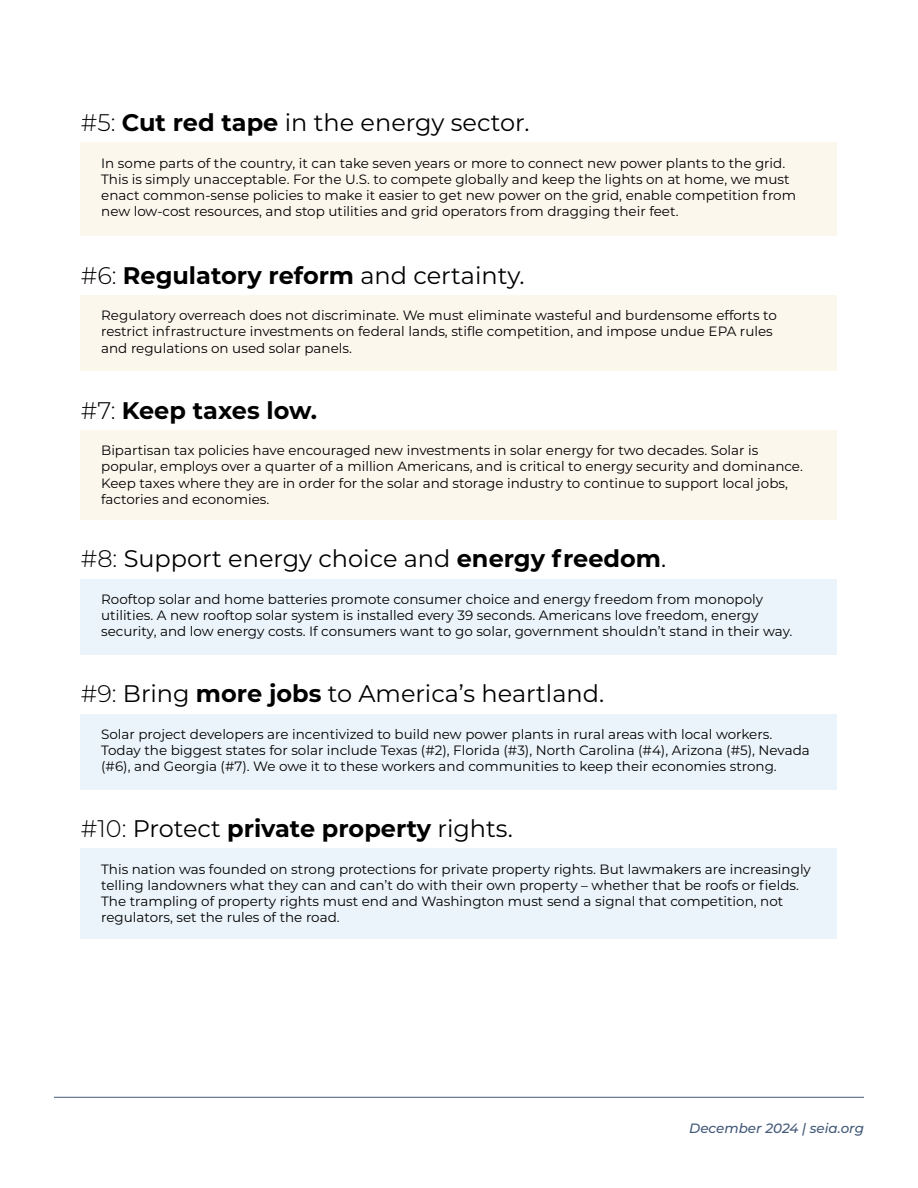
<style>
.page{position:relative;width:918px;height:1188px;background:#fff}
.page>*{position:absolute;margin:0;border:0;box-sizing:border-box;transform-origin:0 0}
.t1{font:24px "Montserrat";color:#000}
.t2{font:700 24px "Montserrat";color:#000}
.t3{font:13.5px/16.2px "Montserrat";color:#000}
.t4{font:italic 500 13.5px "Montserrat";color:#435a78}
.s1{font-weight:300}
.s2{font-weight:700}
.s3{font-weight:400}
</style>
<div class="page">
<hr style="left:54px;top:1097px;width:810px;height:1px;background:#435a78">
<div style="left:81px;top:143px;width:756px;height:93px;background:#fcf7ed"></div>
<div style="left:81px;top:295px;width:756px;height:76px;background:#fcf7ed"></div>
<div style="left:81px;top:430px;width:756px;height:90px;background:#fcf7ed"></div>
<div style="left:81px;top:579px;width:756px;height:76px;background:#ebf4fa"></div>
<div style="left:81px;top:714px;width:756px;height:75px;background:#ebf4fa"></div>
<div style="left:81px;top:849px;width:756px;height:90px;background:#ebf4fa"></div>
<h1 class="t1" style="left:81px;top:106px;width:450px"><span class="s1">#5:</span> <span class="s2">Cut red tape</span> in the energy sector.</h1>
<p class="t3" style="left:101px;top:154px;width:696px">In some parts of the country, it can take seven years or more to connect new power plants to the grid.<br>This is simply unacceptable. For the U.S. to compete globally and keep the lights on at home, we must enact common-sense policies to make it easier to get new power on the grid, enable competition from new low-cost resources, and stop utilities and grid operators from dragging their feet.</p>
<h1 class="t2" style="left:81px;top:258px;width:445px"><span class="s1">#6:</span> Regulatory reform <span class="s3">and certainty.</span></h1>
<p class="t3" style="left:101px;top:307px;width:677px">Regulatory overreach does not discriminate. We must eliminate wasteful and burdensome efforts to restrict infrastructure investments on federal lands, stifle competition, and impose undue EPA rules and regulations on used solar panels.</p>
<h1 class="t2" style="left:81px;top:393px;width:238px"><span class="s1">#7:</span> Keep taxes low.</h1>
<p class="t3" style="left:101px;top:442px;width:703px">Bipartisan tax policies have encouraged new investments in solar energy for two decades. Solar is popular, employs over a quarter of a million Americans, and is critical to energy security and dominance.<br>Keep taxes where they are in order for the solar and storage industry to continue to support local jobs, factories and economies.</p>
<h1 class="t1" style="left:81px;top:542px;width:587px"><span class="s1">#8:</span> Support energy choice and <span class="s2">energy freedom</span>.</h1>
<p class="t3" style="left:101px;top:590px;width:693px">Rooftop solar and home batteries promote consumer choice and energy freedom from monopoly utilities. A new rooftop solar system is installed every 39 seconds. Americans love freedom, energy security, and low energy costs. If consumers want to go solar, government shouldn’t stand in their way.</p>
<h1 class="t1" style="left:81px;top:677px;width:525px"><span class="s1">#9:</span> Bring <span class="s2">more jobs</span> to America’s heartland.</h1>
<p class="t3" style="left:101px;top:725px;width:710px">Solar project developers are incentivized to build new power plants in rural areas with local workers.<br>Today the biggest states for solar include Texas (#2), Florida (#3), North Carolina (#4), Arizona (#5), Nevada (#6), and Georgia (#7). We owe it to these workers and communities to keep their economies strong.</p>
<h1 class="t2" style="left:81px;top:811px;width:433px"><span class="s1">#10:</span> <span class="s3">Protect</span> private property <span class="s3">rights.</span></h1>
<p class="t3" style="left:101px;top:860px;width:711px">This nation was founded on strong protections for private property rights. But lawmakers are increasingly telling landowners what they can and can’t do with their own property – whether that be roofs or fields.<br>The trampling of property rights must end and Washington must send a signal that competition, not regulators, set the rules of the road.</p>
<p class="t4" style="left:689px;top:1119px;width:176px">December 2024 | seia.org</p>
</div>
